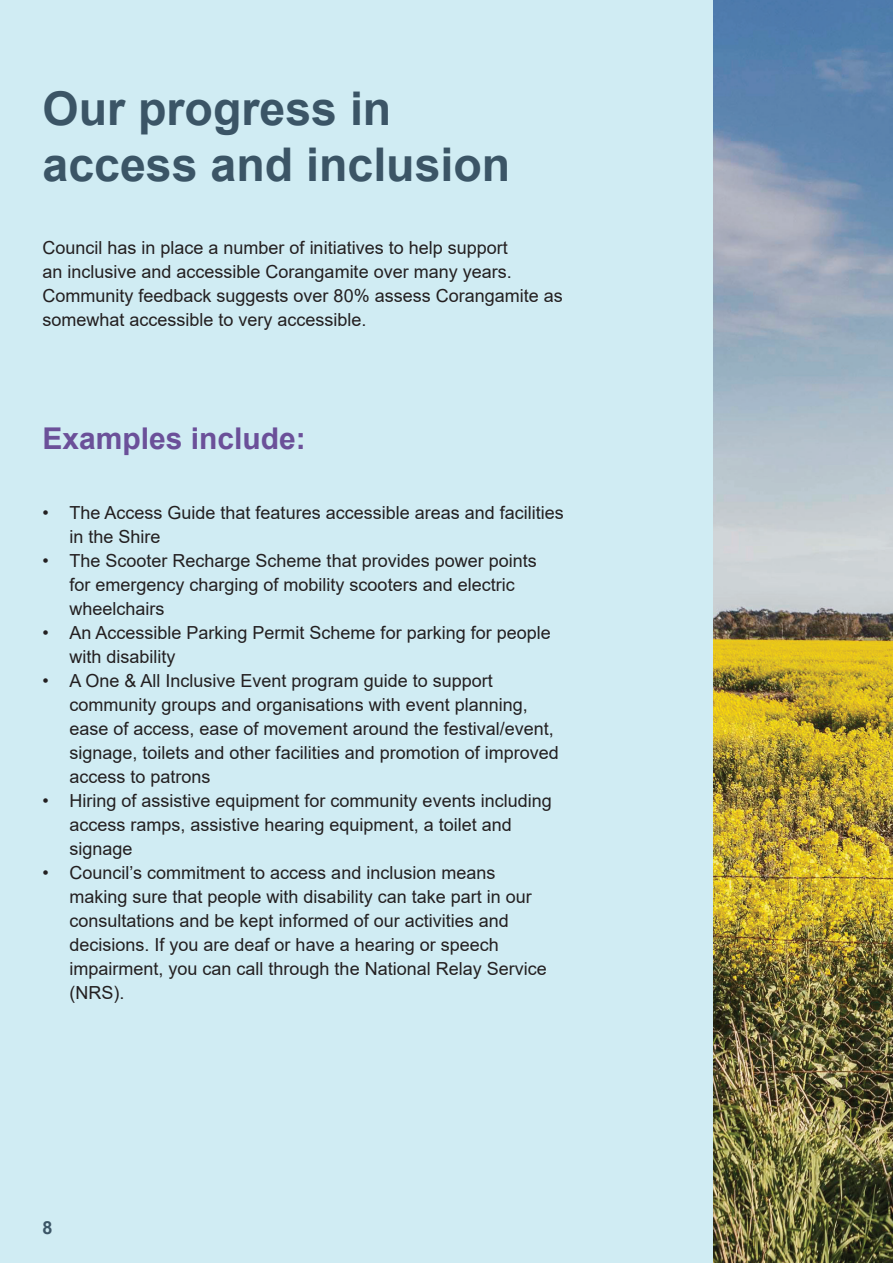
<style>
.page{position:relative;width:893px;height:1263px;background:#fff}
.page>*{position:absolute;margin:0;border:0;box-sizing:border-box;transform-origin:0 0}
.t1{font:700 46.5px/55.8px "Arial";color:#3b5566}
.t2{font:700 30px "Arial";color:#6b5099}
.t3{font:18px/24px "Arial";color:#231f20}
.t4{font:700 18px "Arial";color:#3b5566}
</style>
<div class="page">
<div style="left:0;top:0;width:714px;height:1263px;background:#d0ecf3"></div>
<img style="left:714px;top:0;width:179px;height:1263px">
<h1 class="t1" style="left:43px;top:81px;width:469px">Our progress in access and inclusion</h1>
<p class="t3" style="left:43px;top:236px;width:522px">Council has in place a number of initiatives to help support<br>an inclusive and accessible Corangamite over many years.<br>Community feedback suggests over 80% assess Corangamite as somewhat accessible to very accessible.</p>
<h2 class="t2" style="left:43px;top:417px;width:265px">Examples include:</h2>
<p class="t3" style="left:70px;top:501px;width:496px;text-indent:-27px">• The Access Guide that features accessible areas and facilities in the Shire</p>
<p class="t3" style="left:70px;top:549px;width:469px;text-indent:-27px">• The Scooter Recharge Scheme that provides power points for emergency charging of mobility scooters and electric wheelchairs</p>
<p class="t3" style="left:70px;top:621px;width:483px;text-indent:-27px">• An Accessible Parking Permit Scheme for parking for people with disability</p>
<p class="t3" style="left:70px;top:669px;width:491px;text-indent:-27px">• A One &amp; All Inclusive Event program guide to support community groups and organisations with event planning, ease of access, ease of movement around the festival/event, signage, toilets and other facilities and promotion of improved access to patrons</p>
<p class="t3" style="left:70px;top:789px;width:484px;text-indent:-27px">• Hiring of assistive equipment for community events including access ramps, assistive hearing equipment, a toilet and signage</p>
<p class="t3" style="left:70px;top:861px;width:479px;text-indent:-27px">• Council’s commitment to access and inclusion means making sure that people with disability can take part in our consultations and be kept informed of our activities and decisions. If you are deaf or have a hearing or speech impairment, you can call through the National Relay Service (NRS).</p>
<p class="t4" style="left:43px;top:1214px;width:12px">8</p>
</div>
